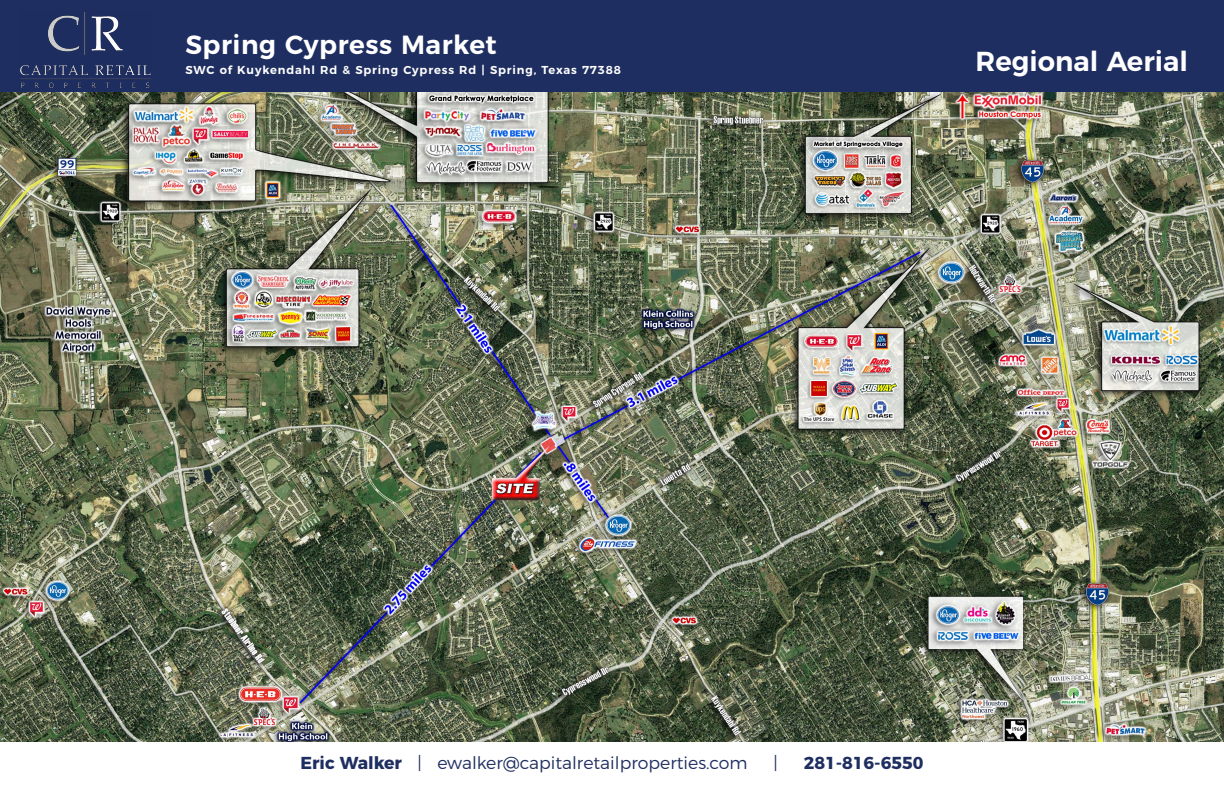
<style>
.page{position:relative;width:1224px;height:792px;background:#fff}
.page>*{position:absolute;margin:0;border:0;box-sizing:border-box;transform-origin:0 0}
.t1{font:600 27.4px "Montserrat";color:#fff}
.t2{font:600 26.3px "Montserrat";letter-spacing:.02em;color:#fff}
.t3{font:300 17.3px "Montserrat";color:#1f2e60}
.t4{font:700 17.3px "Montserrat";color:#1f2e60}
.t5{font:600 11.5px "Montserrat";letter-spacing:.075em;color:#fff}
.s1{font-weight:700}
</style>
<div class="page">
<img style="left:0;top:92px;width:1224px;height:650px">
<div style="left:0;top:0;width:1224px;height:92px;background:#1f2e60"></div>
<img style="left:20px;top:12px;width:131px;height:76px">
<h2 class="t2" style="left:185px;top:24px;width:313px">Spring Cypress Market</h2>
<p class="t5" style="left:185px;top:61px;width:437px">SWC of Kuykendahl Rd &amp; Spring Cypress Rd | Spring, Texas 77388</p>
<h1 class="t1" style="left:976px;top:39px;width:214px">Regional Aerial</h1>
<h3 class="t3" style="left:301px;top:749px;width:449px"><span class="s1">Eric Walker</span> | ewalker@capitalretailproperties.com</h3>
<h3 class="t3" style="left:774px;top:749px;width:6px">|</h3>
<h3 class="t4" style="left:804px;top:748px;width:121px">281-816-6550</h3>
</div>
